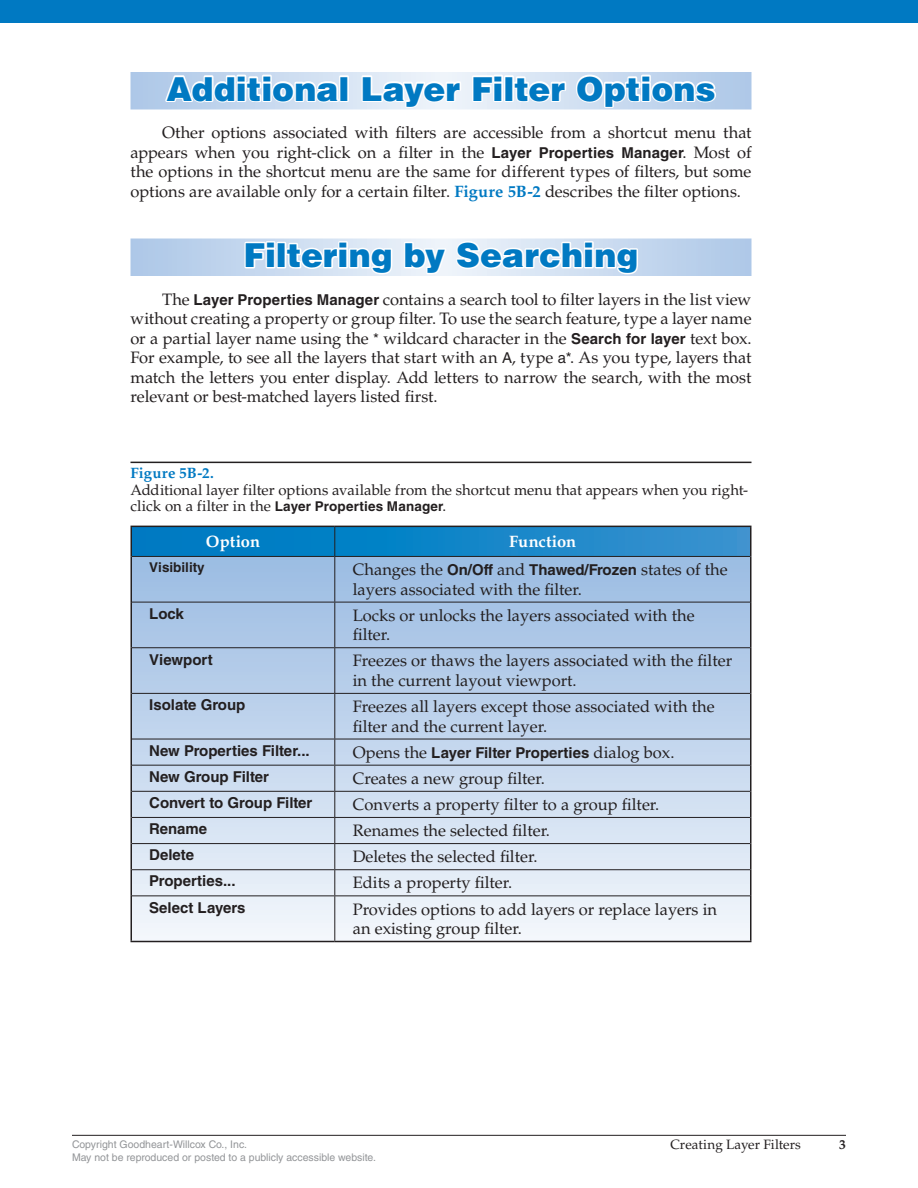
<style>
.page{position:relative;width:918px;height:1188px;background:#fff}
.page>*{position:absolute;margin:0;border:0;box-sizing:border-box;transform-origin:0 0}
.t1{font:900 33px "Helvetica LT Std";color:#0079c2}
.t2{font:16.5px/19.5px "Palatino";color:#231f20}
.t3{font:700 16.5px "Palatino";color:#fff}
.t4{font:700 15px "Helvetica LT Std";color:#231f20}
.t5{font:15px "Palatino";color:#231f20}
.t6{font:700 15px "Palatino";letter-spacing:.015em;color:#0079c2}
.t7{font:700 13.5px "Helvetica LT Std";letter-spacing:.01em;color:#231f20}
.t8{font:13.5px "Palatino LT Std";letter-spacing:.005em;color:#231f20}
.t9{font:700 13.5px "Palatino LT Std";color:#231f20}
.t10{font:10.5px "Helvetica LT Std";color:#939598}
.s1{font-family:"Helvetica LT Std";font-weight:700;font-size:15px}
.s2{font-weight:700;color:#0079c2}
.s3{font-family:"Helvetica LT Std";font-size:15px}
.s4{font-family:"Palatino";font-weight:400;font-size:15px}
.s5{font-family:"Palatino";font-weight:400;font-size:16.5px}
</style>
<div class="page">
<div style="left:0;top:0;width:918px;height:22px;background:#0079c2"></div>
<hr style="left:72px;top:1135px;width:774px;height:1px;background:#231f20">
<svg style="left:130px;top:72px;width:622px;height:38px"></svg>
<svg style="left:130px;top:238px;width:622px;height:38px;fill:#bad0eb"></svg>
<svg style="left:162px;top:73px;width:179px;height:31px"></svg>
<div style="left:339px;top:75px;width:10px;height:27px;border:3px solid #fff"></div>
<svg style="left:360px;top:74px;width:103px;height:35px"></svg>
<svg style="left:471px;top:73px;width:34px;height:31px"></svg>
<div style="left:504px;top:75px;width:10px;height:27px;border:3px solid #fff"></div>
<svg style="left:512px;top:75px;width:56px;height:29px"></svg>
<svg style="left:574px;top:73px;width:144px;height:36px"></svg>
<svg style="left:243px;top:240px;width:34px;height:30px"></svg>
<div style="left:276px;top:242px;width:10px;height:26px;border:3px solid #fff"></div>
<svg style="left:284px;top:240px;width:110px;height:36px"></svg>
<svg style="left:402px;top:240px;width:238px;height:36px"></svg>
<hr style="left:130px;top:462px;width:622px;height:1px;background:#231f20">
<svg style="left:132px;top:557px;width:618px;height:384px"></svg>
<hr style="left:130px;top:556px;width:2px;height:46px;background:#231f20">
<hr style="left:750px;top:556px;width:2px;height:46px;background:#231f20">
<hr style="left:130px;top:602px;width:2px;height:46px;background:#231f20">
<hr style="left:750px;top:602px;width:2px;height:46px;background:#231f20">
<hr style="left:130px;top:648px;width:2px;height:45px;background:#231f20">
<hr style="left:750px;top:648px;width:2px;height:45px;background:#231f20">
<hr style="left:130px;top:693px;width:2px;height:46px;background:#231f20">
<hr style="left:750px;top:693px;width:2px;height:46px;background:#231f20">
<hr style="left:130px;top:739px;width:2px;height:26px;background:#231f20">
<hr style="left:750px;top:739px;width:2px;height:26px;background:#231f20">
<hr style="left:130px;top:765px;width:2px;height:26px;background:#231f20">
<hr style="left:750px;top:765px;width:2px;height:26px;background:#231f20">
<hr style="left:130px;top:791px;width:2px;height:26px;background:#231f20">
<hr style="left:750px;top:791px;width:2px;height:26px;background:#231f20">
<hr style="left:130px;top:817px;width:2px;height:27px;background:#231f20">
<hr style="left:750px;top:817px;width:2px;height:27px;background:#231f20">
<hr style="left:130px;top:844px;width:2px;height:26px;background:#231f20">
<hr style="left:750px;top:844px;width:2px;height:26px;background:#231f20">
<hr style="left:130px;top:870px;width:2px;height:26px;background:#231f20">
<hr style="left:750px;top:870px;width:2px;height:26px;background:#231f20">
<hr style="left:130px;top:896px;width:2px;height:45px;background:#231f20">
<hr style="left:750px;top:896px;width:2px;height:45px;background:#231f20">
<hr style="left:130px;top:941px;width:205px;height:1px;background:#231f20">
<hr style="left:335px;top:941px;width:416px;height:1px;background:#231f20">
<svg style="left:132px;top:527px;width:618px;height:29px"></svg>
<hr style="left:132px;top:556px;width:203px;height:1px;background:#231f20">
<hr style="left:335px;top:556px;width:415px;height:1px;background:#231f20">
<hr style="left:334px;top:557px;width:1px;height:45px;background:#231f20">
<hr style="left:132px;top:602px;width:203px;height:1px;background:#231f20">
<hr style="left:335px;top:602px;width:415px;height:1px;background:#231f20">
<hr style="left:334px;top:602px;width:1px;height:45px;background:#231f20">
<hr style="left:132px;top:647px;width:203px;height:1px;background:#231f20">
<hr style="left:335px;top:647px;width:415px;height:1px;background:#231f20">
<hr style="left:334px;top:648px;width:1px;height:45px;background:#231f20">
<hr style="left:132px;top:693px;width:203px;height:1px;background:#231f20">
<hr style="left:335px;top:693px;width:415px;height:1px;background:#231f20">
<hr style="left:334px;top:694px;width:1px;height:45px;background:#231f20">
<hr style="left:132px;top:739px;width:203px;height:1px;background:#231f20">
<hr style="left:335px;top:739px;width:415px;height:1px;background:#231f20">
<hr style="left:132px;top:765px;width:203px;height:1px;background:#231f20">
<hr style="left:335px;top:765px;width:415px;height:1px;background:#231f20">
<hr style="left:132px;top:791px;width:203px;height:1px;background:#231f20">
<hr style="left:335px;top:791px;width:415px;height:1px;background:#231f20">
<hr style="left:132px;top:817px;width:203px;height:1px;background:#231f20">
<hr style="left:335px;top:817px;width:415px;height:1px;background:#231f20">
<hr style="left:132px;top:843px;width:203px;height:1px;background:#231f20">
<hr style="left:335px;top:843px;width:415px;height:1px;background:#231f20">
<hr style="left:132px;top:869px;width:203px;height:1px;background:#231f20">
<hr style="left:335px;top:869px;width:415px;height:1px;background:#231f20">
<svg style="left:334px;top:739px;width:1px;height:156px"></svg>
<hr style="left:132px;top:895px;width:203px;height:1px;background:#231f20">
<hr style="left:335px;top:895px;width:415px;height:1px;background:#231f20">
<hr style="left:334px;top:896px;width:1px;height:45px;background:#231f20">
<hr style="left:130px;top:526px;width:205px;height:1px;background:#231f20">
<hr style="left:130px;top:527px;width:2px;height:29px;background:#231f20">
<hr style="left:335px;top:526px;width:416px;height:1px;background:#231f20">
<hr style="left:750px;top:527px;width:2px;height:29px;background:#231f20">
<h1 class="t1" style="left:166px;top:67px;width:551px">Additional Layer Filter Options</h1>
<p class="t2" style="left:130px;top:123px;width:623px;text-align:justify;text-indent:32px">Other options associated with filters are accessible from a shortcut menu that appears when you right-click on a filter in the <span class="s1">Layer Properties Manager</span>. Most of the options in the shortcut menu are the same for different types of filters, but some options are available only for a certain filter. <span class="s2">Figure 5B‑2</span> describes the filter options.</p>
<h1 class="t1" style="left:244px;top:234px;width:396px">Filtering by Searching</h1>
<p class="t2" style="left:130px;top:289px;width:623px;text-align:justify;text-indent:32px">The <span class="s1">Layer Properties Manager</span> contains a search tool to filter layers in the list view without creating a property or group filter. To use the search feature, type a layer name or a partial layer name using the <span class="s3">*</span> wildcard character in the <span class="s1">Search for layer</span> text box.<br>For example, to see all the layers that start with an <span class="s3">A</span>, type <span class="s3">a*</span>. As you type, layers that match the letters you enter display. Add letters to narrow the search, with the most relevant or best-matched layers listed first.</p>
<p class="t6" style="left:130px;top:464px;width:85px">Figure 5B‑2.</p>
<p class="t5" style="left:130px;top:481px;width:619px">Additional layer filter options available from the shortcut menu that appears when you right-</p>
<p class="t7" style="left:130px;top:498px;width:317px"><span class="s4">click on a filter in the</span> Layer Properties Manager<span class="s4">.</span></p>
<p class="t3" style="left:206px;top:532px;width:56px">Option</p>
<p class="t3" style="left:509px;top:532px;width:69px">Function</p>
<p class="t7" style="left:149px;top:559px;width:57px">Visibility</p>
<p class="t2" style="left:353px;top:560px;width:376px">Changes the <span class="s1">On/Off</span> and <span class="s1">Thawed/Frozen</span> states of the layers associated with the filter.</p>
<p class="t4" style="left:149px;top:604px;width:36px">Lock</p>
<p class="t2" style="left:353px;top:606px;width:343px">Locks or unlocks the layers associated with the filter.</p>
<p class="t4" style="left:149px;top:650px;width:65px">Viewport</p>
<p class="t2" style="left:353px;top:651px;width:381px">Freezes or thaws the layers associated with the filter in the current layout viewport.</p>
<p class="t4" style="left:149px;top:696px;width:98px">Isolate Group</p>
<p class="t2" style="left:353px;top:697px;width:363px">Freezes all layers except those associated with the filter and the current layer.</p>
<p class="t4" style="left:149px;top:741px;width:162px">New Properties Filter...</p>
<p class="t4" style="left:353px;top:743px;width:323px"><span class="s5">Opens the</span> Layer Filter Properties <span class="s5">dialog box.</span></p>
<p class="t4" style="left:149px;top:768px;width:121px">New Group Filter</p>
<p class="t2" style="left:353px;top:769px;width:194px">Creates a new group filter.</p>
<p class="t4" style="left:149px;top:794px;width:165px">Convert to Group Filter</p>
<p class="t2" style="left:353px;top:795px;width:308px">Converts a property filter to a group filter.</p>
<p class="t4" style="left:149px;top:820px;width:60px">Rename</p>
<p class="t2" style="left:353px;top:821px;width:199px">Renames the selected filter.</p>
<p class="t4" style="left:149px;top:846px;width:46px">Delete</p>
<p class="t2" style="left:353px;top:847px;width:186px">Deletes the selected filter.</p>
<p class="t4" style="left:149px;top:872px;width:88px">Properties...</p>
<p class="t2" style="left:353px;top:873px;width:161px">Edits a property filter.</p>
<p class="t4" style="left:149px;top:898px;width:98px">Select Layers</p>
<p class="t2" style="left:353px;top:899px;width:366px">Provides options to add layers or replace layers in an existing group filter.</p>
<p class="t10" style="left:72px;top:1138px;width:177px">Copyright Goodheart-Willcox Co., Inc.</p>
<p class="t8" style="left:670px;top:1137px;width:132px">Creating Layer Filters</p>
<p class="t9" style="left:839px;top:1137px;width:8px">3</p>
<p class="t10" style="left:72px;top:1151px;width:306px">May not be reproduced or posted to a publicly accessible website.</p>
</div>
